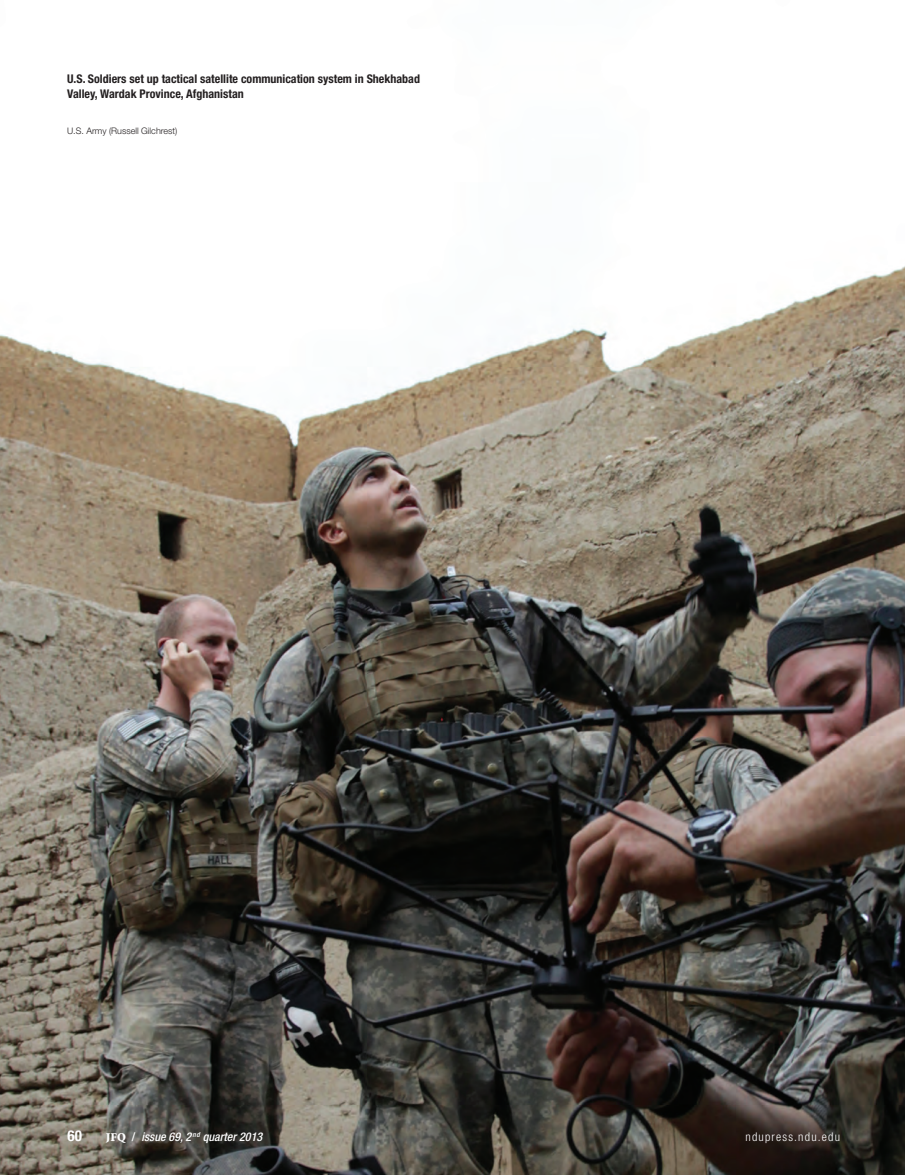
<style>
.page{position:relative;width:905px;height:1175px;background:#fff}
.page>*{position:absolute;margin:0;border:0;box-sizing:border-box;transform-origin:0 0}
.t1{font:700 condensed 15px "Helvetica Neue LT Std";color:#fff}
.t2{font:700 condensed 12px/15px "Helvetica Neue LT Std";color:#231f20}
.t3{font:italic 500 condensed 12px "Helvetica Neue LT Std";color:#fff}
.t4{font:300 condensed 12px "Helvetica Neue LT Std";letter-spacing:.1em;color:#fff}
.t5{font:300 9px "Helvetica Neue LT Std";color:#231f20}
.s1{font-family:"Minion";font-weight:900;font-style:normal;font-stretch:normal}
.s2{font-style:normal}
</style>
<div class="page">
<img style="left:0;top:267px;width:904px;height:907px">
<p class="t2" style="left:67px;top:71px;width:354px">U.S. Soldiers set up tactical satellite communication system in Shekhabad<br>Valley, Wardak Province, Afghanistan</p>
<p class="t5" style="left:67px;top:125px;width:112px">U.S. Army (Russell Gilchrest)</p>
<p class="t1" style="left:68px;top:1126px;width:16px">60</p>
<p class="t3" style="left:106px;top:1129px;width:158px"><span class="s1">JFQ</span> <span class="s2">/</span> issue 69, 2 <sup>nd</sup> quarter 2013</p>
<p class="t4" style="left:745px;top:1129px;width:96px">ndupress.ndu.edu</p>
</div>
